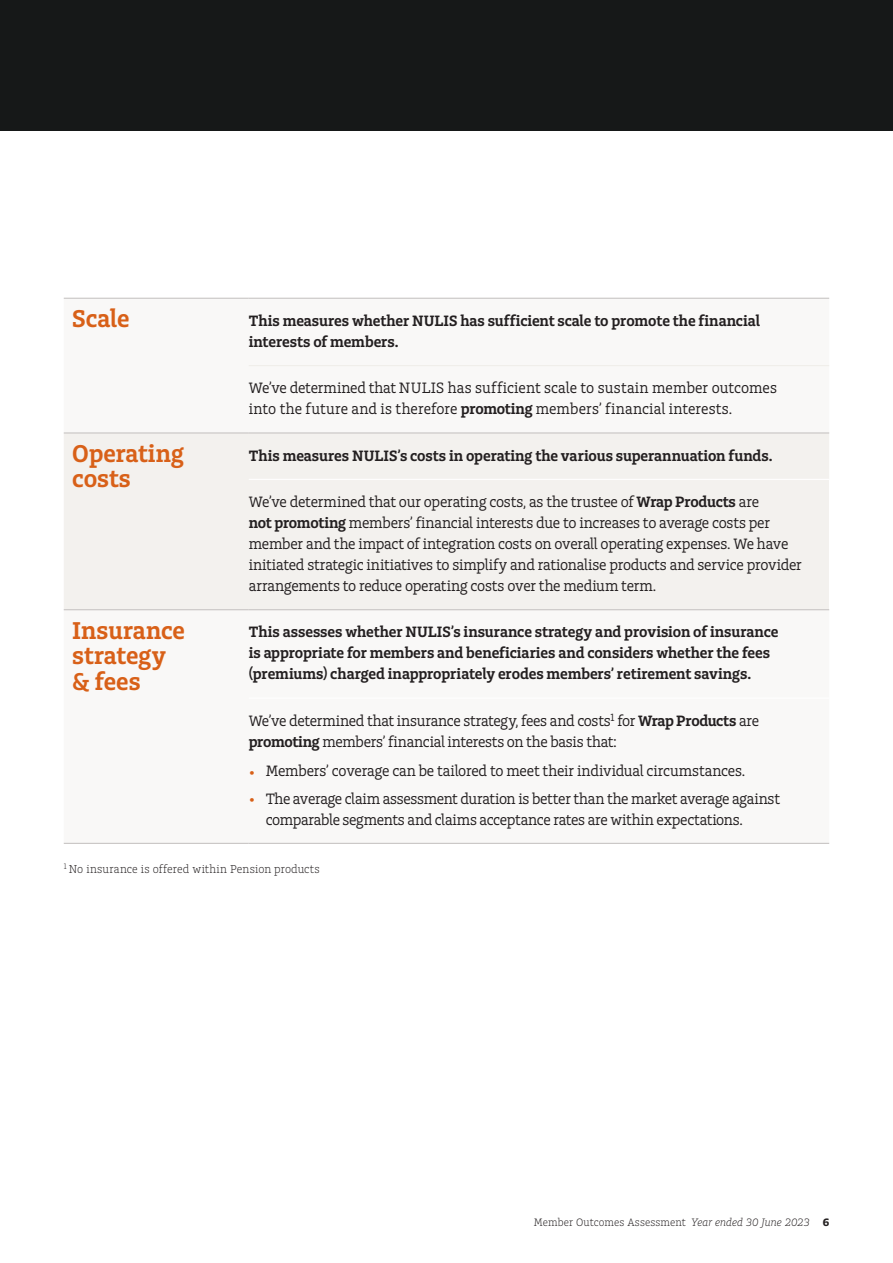
<style>
.page{position:relative;width:893px;height:1263px;background:#fff}
.page>*{position:absolute;margin:0;border:0;box-sizing:border-box;transform-origin:0 0}
.t1{font:25.5px/25.5px "Charlie Std Sm Bld";color:#d86018}
.t2{font:15.75px/21px "Charlie Std";letter-spacing:-.015em;color:#231f20}
.t3{font:15.75px/21px "Charlie Std Sm Bld";letter-spacing:-.005em;color:#231f20}
.t4{font:15.75px/21px "Charlie Std";letter-spacing:.005em;color:#231f20}
.t5{font:300 12px "Charlie Std";letter-spacing:.01em;color:#231f20}
.t6{font:300 11.25px "Charlie Std";letter-spacing:.01em;color:#231f20}
.s1{font-family:"Charlie Std Sm Bld"}
.s2{font-size:18px;color:#d86018}
.s3{font-style:italic}
.s4{font-family:"Charlie Std Bld";font-weight:400}
</style>
<div class="page">
<div style="left:0;top:0;width:893px;height:131px;background:#161818"></div>
<svg style="left:64px;top:365px;width:765px;height:478px"></svg>
<div style="left:64px;top:433px;width:765px;height:176px;background:#f3f1ee"></div>
<div style="left:249px;top:479px;width:580px;height:131px;background:#f3f1ee"></div>
<hr style="left:64px;top:298px;width:185px;height:1px;background:#c8c5c4">
<hr style="left:64px;top:609px;width:185px;height:1px;background:#c8c5c4">
<hr style="left:249px;top:609px;width:580px;height:1px;background:#c8c5c4">
<hr style="left:249px;top:697px;width:580px;height:2px;background:#fff">
<hr style="left:249px;top:479px;width:580px;height:1px;background:#fff">
<hr style="left:249px;top:298px;width:580px;height:1px;background:#c8c5c4">
<hr style="left:249px;top:365px;width:580px;height:1px;background:#f0eeea">
<hr style="left:64px;top:432px;width:185px;height:1px;background:#c8c5c4">
<hr style="left:249px;top:432px;width:580px;height:1px;background:#c8c5c4">
<hr style="left:64px;top:843px;width:185px;height:1px;background:#c8c5c4">
<hr style="left:249px;top:843px;width:580px;height:1px;background:#c8c5c4">
<h1 class="t1" style="left:72px;top:305px;width:59px">Scale</h1>
<p class="t3" style="left:249px;top:310px;width:513px">This measures whether NULIS has sufficient scale to promote the financial interests of members.</p>
<p class="t4" style="left:249px;top:377px;width:530px">We’ve determined that NULIS has sufficient scale to sustain member outcomes into the future and is therefore <span class="s1">promoting</span> members’ financial interests.</p>
<h1 class="t1" style="left:72px;top:440px;width:113px">Operating costs</h1>
<p class="t3" style="left:249px;top:444px;width:525px">This measures NULIS’s costs in operating the various superannuation funds.</p>
<p class="t2" style="left:249px;top:491px;width:555px">We’ve determined that our operating costs, as the trustee of <span class="s1">Wrap Products</span> are<br><span class="s1">not promoting</span> members’ financial interests due to increases to average costs per member and the impact of integration costs on overall operating expenses. We have initiated strategic initiatives to simplify and rationalise products and service provider arrangements to reduce operating costs over the medium term.</p>
<h1 class="t1" style="left:72px;top:617px;width:114px">Insurance strategy &amp; fees</h1>
<p class="t3" style="left:249px;top:621px;width:531px">This assesses whether NULIS’s insurance strategy and provision of insurance is appropriate for members and beneficiaries and considers whether the fees (premiums) charged inappropriately erodes members’ retirement savings.</p>
<p class="t2" style="left:249px;top:710px;width:512px">We’ve determined that insurance strategy, fees and costs<sup>1</sup> for <span class="s1">Wrap Products</span> are <span class="s1">promoting</span> members’ financial interests on the basis that:</p>
<p class="t2" style="left:249px;top:760px;width:498px"><span class="s2">•</span> Members’ coverage can be tailored to meet their individual circumstances.</p>
<p class="t2" style="left:266px;top:788px;width:516px;text-indent:-17px"><span class="s2">•</span> The average claim assessment duration is better than the market average against comparable segments and claims acceptance rates are within expectations.</p>
<p class="t5" style="left:64px;top:862px;width:257px"><sup>1</sup> No insurance is offered within Pension products</p>
<p class="t6" style="left:534px;top:1215px;width:297px">Member Outcomes Assessment <span class="s3">Year ended 30 June 2023</span> <span class="s4">6</span></p>
</div>
